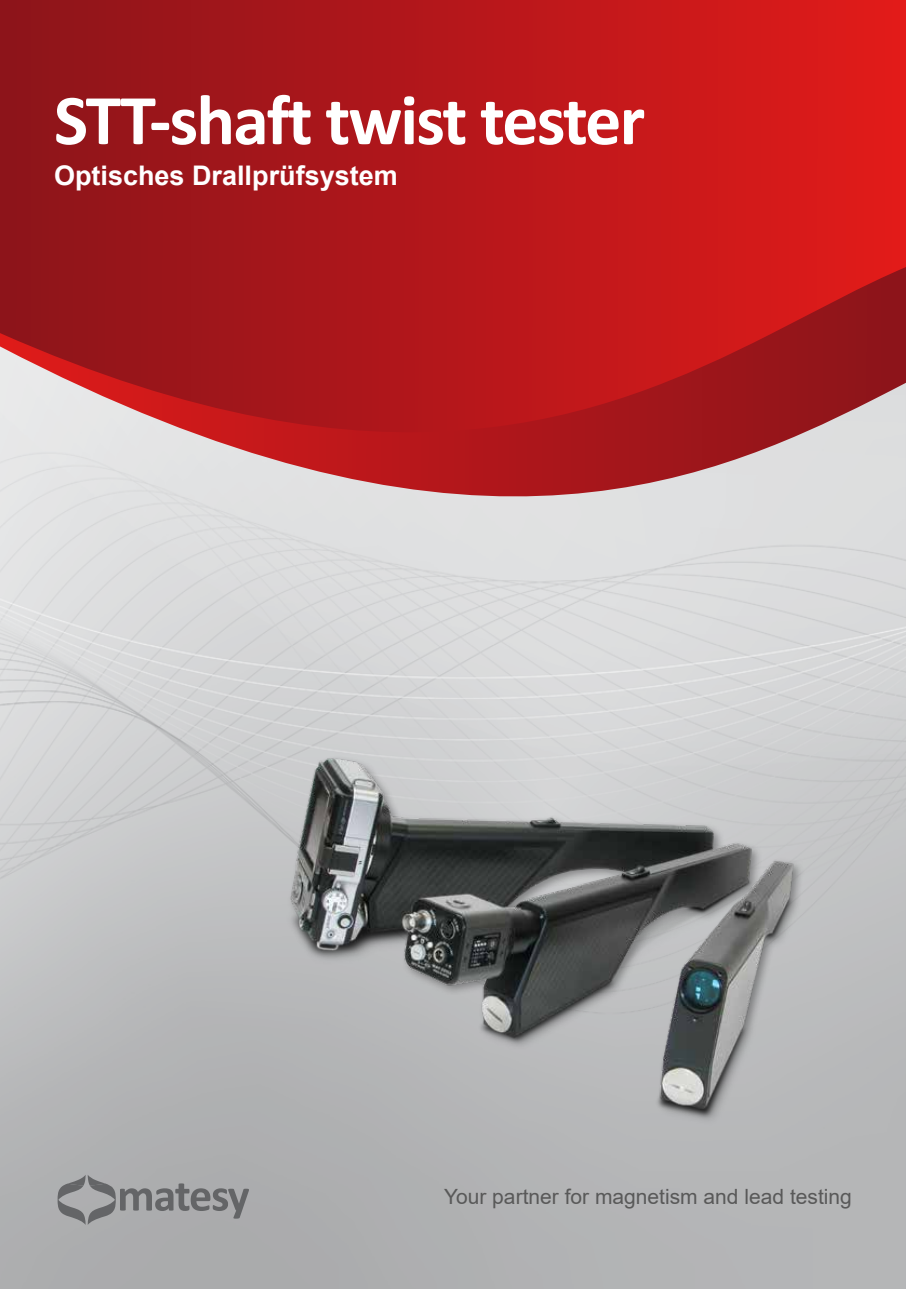
<style>
.page{position:relative;width:906px;height:1289px;background:#fff}
.page>*{position:absolute;margin:0;border:0;box-sizing:border-box;transform-origin:0 0}
.t1{font:700 72px "Calibri";letter-spacing:-.025em;color:#fff}
.t2{font:700 27px "Arial";color:#fff}
.t3{font:21px "Arial";color:#595959}
</style>
<div class="page">
<svg style="left:58px;top:1174px;width:191px;height:50px;background:#979899"></svg>
<div style="left:0;top:504px;width:906px;height:79px;background:#dfe0e1"></div>
<svg style="left:0;top:0;width:906px;height:504px;background:#b72c30"></svg>
<img style="left:265px;top:705px;width:570px;height:455px">
<h1 class="t1" style="left:54px;top:69px;width:592px">STT-shaft twist tester</h1>
<p class="t2" style="left:54px;top:156px;width:345px">Optisches Drallprüfsystem</p>
<p class="t3" style="left:444px;top:1181px;width:409px">Your partner for magnetism and lead testing</p>
</div>
